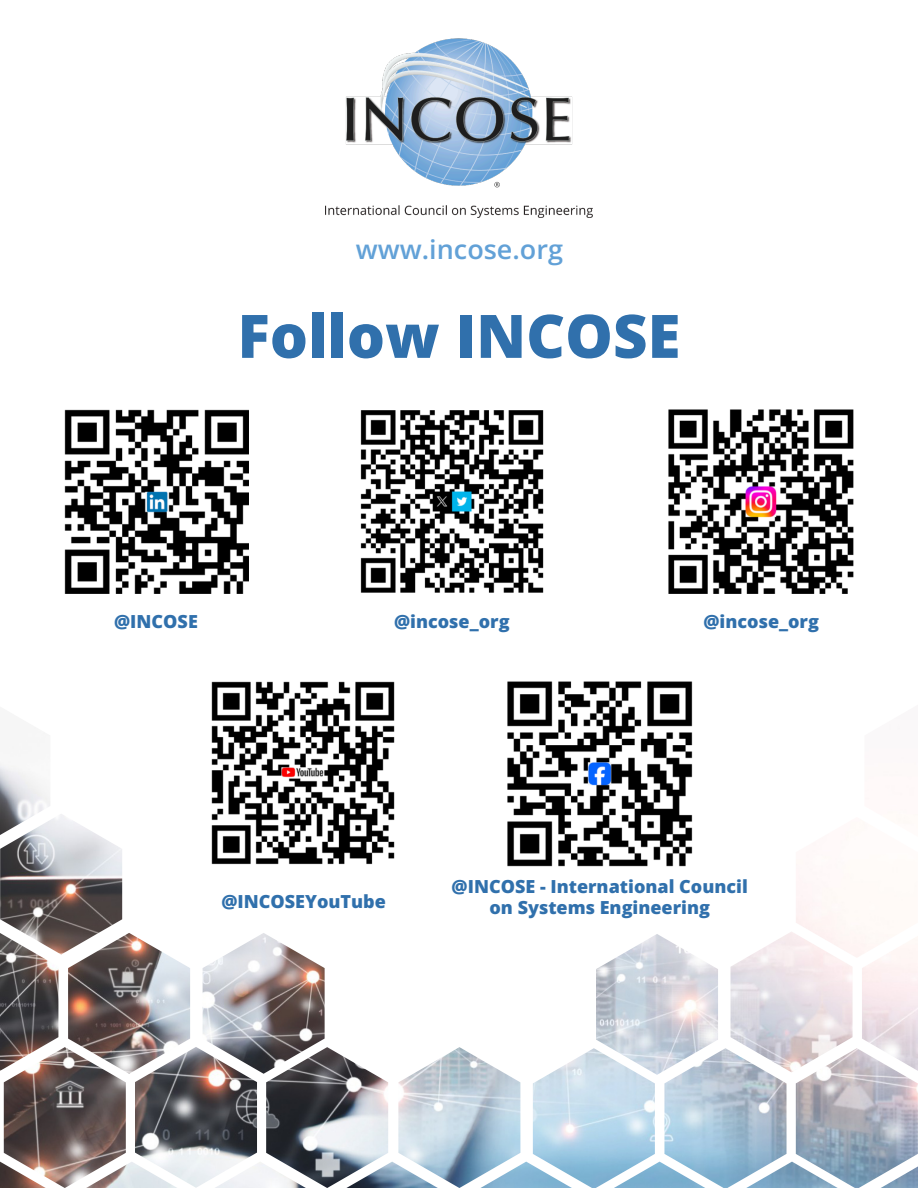
<style>
.page{position:relative;width:918px;height:1188px;background:#fff}
.page>*{position:absolute;margin:0;border:0;box-sizing:border-box;transform-origin:0 0}
.t1{font:800 60px "Open Sans";color:#3070ac}
.t2{font:600 27px "Open Sans";color:#62a1d7}
.t3{font:800 18px/20.9px "Open Sans";color:#3070ac;text-align:center}
</style>
<div class="page">
<img style="left:326px;top:38px;width:266px;height:179px">
<img style="left:135px;top:1047px;width:122px;height:141px">
<img style="left:266px;top:1047px;width:122px;height:141px">
<img style="left:533px;top:1048px;width:122px;height:140px">
<img style="left:398px;top:1047px;width:122px;height:141px">
<img style="left:796px;top:1048px;width:122px;height:140px">
<img style="left:68px;top:933px;width:122px;height:141px">
<img style="left:0;top:814px;width:122px;height:141px">
<img style="left:0;top:763px;width:50px;height:78px">
<img style="left:862px;top:933px;width:56px;height:141px">
<img style="left:0;top:931px;width:58px;height:140px">
<img style="left:596px;top:934px;width:122px;height:141px">
<img style="left:203px;top:933px;width:122px;height:141px">
<img style="left:731px;top:931px;width:122px;height:141px">
<img style="left:4px;top:1047px;width:122px;height:141px">
<img style="left:664px;top:1048px;width:123px;height:140px">
<img style="left:669px;top:409px;width:185px;height:185px">
<img style="left:71px;top:1162px;width:122px;height:26px">
<img style="left:199px;top:1162px;width:122px;height:26px">
<img style="left:331px;top:1162px;width:122px;height:26px">
<img style="left:465px;top:1162px;width:122px;height:26px">
<img style="left:599px;top:1162px;width:122px;height:26px">
<img style="left:731px;top:1162px;width:122px;height:26px">
<img style="left:865px;top:1162px;width:53px;height:26px">
<img style="left:0;top:1162px;width:61px;height:26px">
<img style="left:507px;top:681px;width:185px;height:185px">
<img style="left:360px;top:410px;width:184px;height:183px">
<img style="left:64px;top:409px;width:185px;height:185px">
<img style="left:211px;top:681px;width:184px;height:184px">
<h2 class="t2" style="left:356px;top:230px;width:209px">www.incose.org</h2>
<h1 class="t1" style="left:237px;top:294px;width:445px">Follow INCOSE</h1>
<p class="t3" style="left:114px;top:611px;width:85px">@INCOSE</p>
<p class="t3" style="left:704px;top:611px;width:117px">@incose_org</p>
<p class="t3" style="left:394px;top:611px;width:117px">@incose_org</p>
<p class="t3" style="left:221px;top:891px;width:166px">@INCOSEYouTube</p>
<p class="t3" style="left:452px;top:875px;width:298px">@INCOSE - International Council on Systems Engineering</p>
</div>
